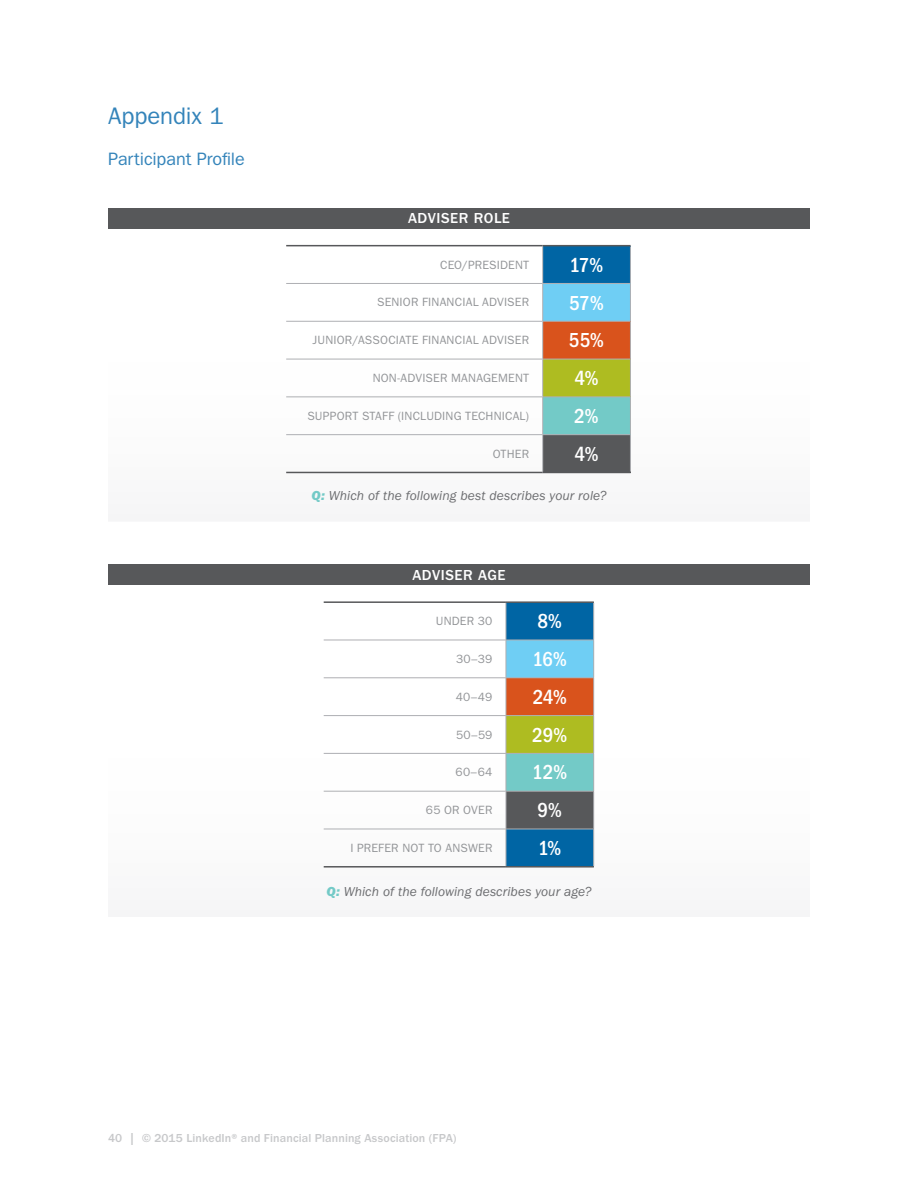
<style>
.page{position:relative;width:918px;height:1188px;background:#fff}
.page>*{position:absolute;margin:0;border:0;box-sizing:border-box;transform-origin:0 0}
.t1{font:24px "ITC Franklin Gothic Std";letter-spacing:-.005em;color:#3484ba}
.t2{font:500 condensed 21px "ITC Franklin Gothic Std";letter-spacing:-.03em;color:#fff}
.t3{font:18px "ITC Franklin Gothic Std";letter-spacing:-.005em;color:#3484ba}
.t4{font:500 15px "ITC Franklin Gothic Std";letter-spacing:.04em;color:#fff}
.t5{font:italic 13.5px "ITC Franklin Gothic Std";letter-spacing:.005em;color:#6c6d70}
.t6{font:12px "ITC Franklin Gothic Std";letter-spacing:.015em;color:#939598}
.t7{font:500 12px "ITC Franklin Gothic Std";letter-spacing:.01em;color:#c7c8ca}
.s1{font-family:"ITC Franklin Gothic Std Hvy It";font-style:normal;color:#73cac7}
</style>
<div class="page">
<img style="left:323px;top:713px;width:272px;height:155px">
<div style="left:543px;top:246px;width:87px;height:37px;background:#0065a4"></div>
<div style="left:543px;top:283px;width:87px;height:38px;background:#6fcef4"></div>
<div style="left:543px;top:321px;width:87px;height:38px;background:#d9531c"></div>
<div style="left:543px;top:359px;width:87px;height:38px;background:#aebc21"></div>
<div style="left:543px;top:397px;width:87px;height:38px;background:#73cac7"></div>
<div style="left:543px;top:435px;width:87px;height:37px;background:#57585a"></div>
<hr style="left:543px;top:283px;width:88px;height:1px;background:#aeafb3">
<hr style="left:543px;top:321px;width:88px;height:1px;background:#aeafb3">
<hr style="left:543px;top:359px;width:88px;height:1px;background:#aeafb3">
<hr style="left:543px;top:397px;width:88px;height:1px;background:#aeafb3">
<hr style="left:543px;top:434px;width:88px;height:1px;background:#aeafb3">
<hr style="left:630px;top:246px;width:1px;height:37px;background:#aeafb3">
<hr style="left:630px;top:284px;width:1px;height:37px;background:#aeafb3">
<hr style="left:630px;top:321px;width:1px;height:38px;background:#aeafb3">
<hr style="left:630px;top:359px;width:1px;height:38px;background:#aeafb3">
<hr style="left:630px;top:397px;width:1px;height:37px;background:#aeafb3">
<hr style="left:630px;top:435px;width:1px;height:37px;background:#aeafb3">
<hr style="left:543px;top:245px;width:88px;height:1px;background:#57585a">
<hr style="left:286px;top:283px;width:257px;height:1px;background:#aeafb3">
<hr style="left:286px;top:321px;width:257px;height:1px;background:#aeafb3">
<hr style="left:286px;top:359px;width:257px;height:1px;background:#aeafb3">
<hr style="left:286px;top:397px;width:257px;height:1px;background:#aeafb3">
<hr style="left:286px;top:434px;width:257px;height:1px;background:#aeafb3">
<hr style="left:542px;top:246px;width:1px;height:37px;background:#aeafb3">
<hr style="left:542px;top:284px;width:1px;height:37px;background:#aeafb3">
<hr style="left:542px;top:321px;width:1px;height:38px;background:#aeafb3">
<hr style="left:542px;top:359px;width:1px;height:38px;background:#aeafb3">
<hr style="left:542px;top:397px;width:1px;height:37px;background:#aeafb3">
<hr style="left:542px;top:435px;width:1px;height:37px;background:#aeafb3">
<hr style="left:286px;top:472px;width:257px;height:1px;background:#57585a">
<hr style="left:543px;top:472px;width:88px;height:1px;background:#57585a">
<hr style="left:286px;top:245px;width:257px;height:1px;background:#57585a">
<div style="left:507px;top:603px;width:86px;height:263px;background:#0065a4"></div>
<div style="left:506px;top:640px;width:88px;height:38px;background:#6fcef4"></div>
<div style="left:506px;top:678px;width:88px;height:38px;background:#d9531c"></div>
<div style="left:506px;top:716px;width:88px;height:37px;background:#aebc21"></div>
<div style="left:506px;top:753px;width:88px;height:38px;background:#73cac7"></div>
<div style="left:506px;top:791px;width:88px;height:38px;background:#57585a"></div>
<hr style="left:506px;top:640px;width:88px;height:1px;background:#aeafb3">
<hr style="left:506px;top:678px;width:88px;height:1px;background:#aeafb3">
<hr style="left:506px;top:715px;width:88px;height:1px;background:#aeafb3">
<hr style="left:506px;top:753px;width:88px;height:1px;background:#aeafb3">
<hr style="left:506px;top:791px;width:88px;height:1px;background:#aeafb3">
<hr style="left:506px;top:829px;width:88px;height:1px;background:#aeafb3">
<hr style="left:593px;top:603px;width:1px;height:37px;background:#aeafb3">
<hr style="left:593px;top:640px;width:1px;height:38px;background:#aeafb3">
<hr style="left:593px;top:678px;width:1px;height:37px;background:#aeafb3">
<hr style="left:593px;top:716px;width:1px;height:37px;background:#aeafb3">
<hr style="left:593px;top:754px;width:1px;height:37px;background:#aeafb3">
<hr style="left:593px;top:791px;width:1px;height:38px;background:#aeafb3">
<hr style="left:593px;top:829px;width:1px;height:37px;background:#aeafb3">
<hr style="left:506px;top:601px;width:88px;height:2px;background:#57585a">
<hr style="left:324px;top:640px;width:182px;height:1px;background:#aeafb3">
<hr style="left:324px;top:678px;width:182px;height:1px;background:#aeafb3">
<hr style="left:324px;top:715px;width:182px;height:1px;background:#aeafb3">
<hr style="left:324px;top:753px;width:182px;height:1px;background:#aeafb3">
<hr style="left:324px;top:791px;width:182px;height:1px;background:#aeafb3">
<hr style="left:324px;top:829px;width:182px;height:1px;background:#aeafb3">
<hr style="left:506px;top:603px;width:1px;height:37px;background:#aeafb3">
<hr style="left:506px;top:640px;width:1px;height:38px;background:#aeafb3">
<hr style="left:506px;top:678px;width:1px;height:37px;background:#aeafb3">
<hr style="left:506px;top:716px;width:1px;height:37px;background:#aeafb3">
<hr style="left:506px;top:754px;width:1px;height:37px;background:#aeafb3">
<hr style="left:506px;top:791px;width:1px;height:38px;background:#aeafb3">
<hr style="left:506px;top:829px;width:1px;height:37px;background:#aeafb3">
<hr style="left:324px;top:866px;width:182px;height:2px;background:#57585a">
<hr style="left:506px;top:866px;width:88px;height:2px;background:#57585a">
<hr style="left:324px;top:601px;width:182px;height:2px;background:#57585a">
<div style="left:108px;top:208px;width:702px;height:20px;background:#57585a"></div>
<div style="left:108px;top:564px;width:702px;height:21px;background:#57585a"></div>
<h1 class="t1" style="left:108px;top:103px;width:117px">Appendix 1</h1>
<h3 class="t3" style="left:108px;top:149px;width:138px">Participant Profile</h3>
<p class="t4" style="left:408px;top:210px;width:104px">ADVISER ROLE</p>
<p class="t6" style="left:440px;top:258px;width:91px">CEO/PRESIDENT</p>
<h2 class="t2" style="left:570px;top:253px;width:35px">17%</h2>
<p class="t6" style="left:377px;top:296px;width:154px">SENIOR FINANCIAL ADVISER</p>
<h2 class="t2" style="left:569px;top:291px;width:36px">57%</h2>
<p class="t6" style="left:313px;top:333px;width:218px">JUNIOR/ASSOCIATE FINANCIAL ADVISER</p>
<h2 class="t2" style="left:569px;top:329px;width:37px">55%</h2>
<p class="t6" style="left:373px;top:371px;width:158px">NON-ADVISER MANAGEMENT</p>
<h2 class="t2" style="left:574px;top:366px;width:26px">4%</h2>
<p class="t6" style="left:307px;top:409px;width:223px">SUPPORT STAFF (INCLUDING TECHNICAL)</p>
<h2 class="t2" style="left:574px;top:404px;width:26px">2%</h2>
<p class="t6" style="left:493px;top:447px;width:38px">OTHER</p>
<h2 class="t2" style="left:574px;top:442px;width:26px">4%</h2>
<p class="t5" style="left:311px;top:488px;width:297px"><span class="s1">Q:</span> Which of the following best describes your role?</p>
<p class="t4" style="left:412px;top:566px;width:95px">ADVISER AGE</p>
<p class="t6" style="left:436px;top:614px;width:58px">UNDER 30</p>
<h2 class="t2" style="left:537px;top:609px;width:26px">8%</h2>
<p class="t6" style="left:456px;top:652px;width:38px">30–39</p>
<h2 class="t2" style="left:532px;top:647px;width:36px">16%</h2>
<p class="t6" style="left:456px;top:690px;width:38px">40–49</p>
<h2 class="t2" style="left:533px;top:685px;width:36px">24%</h2>
<p class="t6" style="left:456px;top:728px;width:38px">50–59</p>
<h2 class="t2" style="left:532px;top:723px;width:37px">29%</h2>
<p class="t6" style="left:456px;top:765px;width:38px">60–64</p>
<h2 class="t2" style="left:532px;top:761px;width:37px">12%</h2>
<p class="t6" style="left:426px;top:803px;width:68px">65 OR OVER</p>
<h2 class="t2" style="left:537px;top:798px;width:26px">9%</h2>
<p class="t6" style="left:350px;top:841px;width:144px">I PREFER NOT TO ANSWER</p>
<h2 class="t2" style="left:538px;top:836px;width:25px">1%</h2>
<p class="t5" style="left:326px;top:884px;width:267px"><span class="s1">Q:</span> Which of the following describes your age?</p>
<p class="t7" style="left:108px;top:1131px;width:350px">40 | © 2015 LinkedIn® and Financial Planning Association (FPA)</p>
</div>
